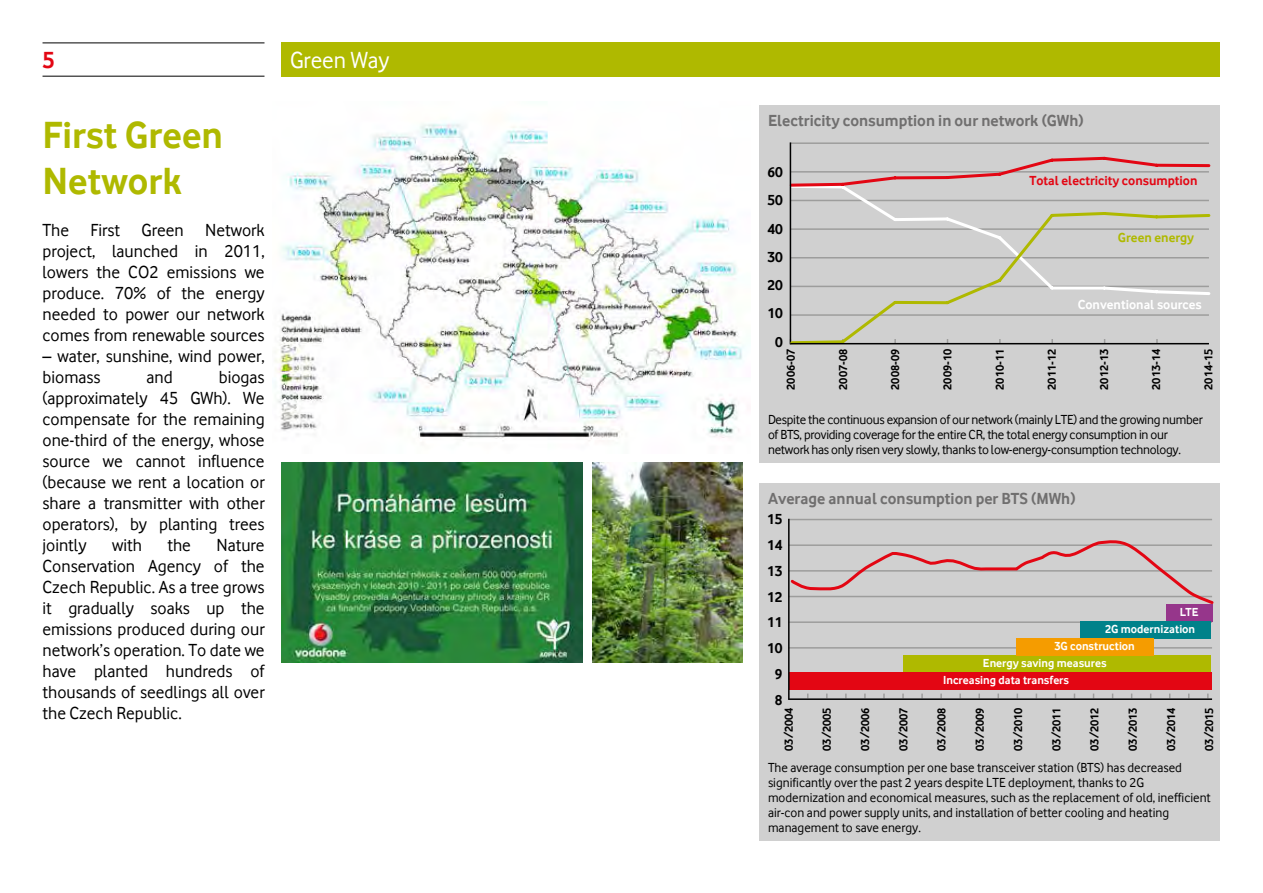
<style>
.page{position:relative;width:1263px;height:893px;background:#fff}
.page>*{position:absolute;margin:0;border:0;box-sizing:border-box;transform-origin:0 0}
.t1{font:700 39px/46.8px "Vodafone Rg";color:#afb900}
.t2{font:24px "Vodafone Rg";color:#fff}
.t3{font:700 24px "Vodafone Rg";color:#e30613}
.t4{font:18px/21px "Vodafone Rg";color:#000;text-align:justify}
.t5{font:700 16.5px "Vodafone Rg";color:#706f6f}
.t6{font:700 15px/25.8px "Vodafone Rg";color:#000;text-align:center}
.t7{font:13.5px/15px "Vodafone Rg";color:#000}
.t8{font:13.5px/15px "Vodafone Rg";letter-spacing:-.02em;color:#000}
.t9{font:700 13.5px "Vodafone Rg";color:#e30613}
.t10{font:700 13.5px "Vodafone Rg";color:#fff}
.t11{font:700 13.5px "Vodafone Rg";color:#afb900}
.t12{font:700 12px "Vodafone Rg";color:#000}
.t13{font:700 12px/17px "Vodafone Rg";color:#fff}
</style>
<div class="page">
<img style="left:274px;top:122px;width:471px;height:319px">
<img style="left:593px;top:463px;width:149px;height:199px">
<img style="left:281px;top:463px;width:301px;height:199px">
<div style="left:759px;top:106px;width:461px;height:357px;background:#d0d0d0"></div>
<div style="left:759px;top:484px;width:461px;height:357px;background:#d0d0d0"></div>
<hr style="left:43px;top:76px;width:221px;height:1px;background:#000">
<hr style="left:43px;top:43px;width:221px;height:1px;background:#000">
<div style="left:281px;top:43px;width:939px;height:34px;background:#afb900"></div>
<hr style="left:788px;top:519px;width:424px;height:1px;background:#9d9d9c">
<hr style="left:788px;top:621px;width:424px;height:2px;background:#9d9d9c">
<hr style="left:788px;top:647px;width:424px;height:2px;background:#9d9d9c">
<hr style="left:788px;top:673px;width:424px;height:1px;background:#9d9d9c">
<hr style="left:790px;top:142px;width:419px;height:2px;background:#9d9d9c">
<svg style="left:789px;top:188px;width:420px;height:22px"></svg>
<svg style="left:789px;top:155px;width:422px;height:33px"></svg>
<hr style="left:790px;top:142px;width:1px;height:202px;background:#000">
<hr style="left:789px;top:698px;width:423px;height:2px;background:#000">
<div style="left:1166px;top:604px;width:46px;height:17px;background:#96368b"></div>
<div style="left:1080px;top:621px;width:131px;height:17px;background:#00828a"></div>
<div style="left:904px;top:655px;width:307px;height:17px;background:#afb900"></div>
<div style="left:789px;top:672px;width:422px;height:17px;background:#e30613"></div>
<div style="left:1016px;top:638px;width:138px;height:17px;background:#f59c00"></div>
<svg style="left:789px;top:539px;width:425px;height:67px"></svg>
<hr style="left:788px;top:519px;width:1px;height:181px;background:#000">
<svg style="left:789px;top:210px;width:422px;height:135px"></svg>
<hr style="left:790px;top:343px;width:419px;height:1px;background:#000">
<h2 class="t3" style="left:43px;top:46px;width:14px">5</h2>
<h2 class="t2" style="left:290px;top:46px;width:101px">Green Way</h2>
<h1 class="t1" style="left:43px;top:111px;width:182px">First Green<br>Network</h1>
<p class="t4" style="left:43px;top:220px;width:224px">The First Green Network project, launched in 2011, lowers the CO2 emissions we produce. 70% of the energy needed to power our network comes from renewable sources</p>
<p class="t4" style="left:43px;top:346px;width:224px">– water, sunshine, wind power, biomass</p>
<p class="t4" style="left:43px;top:367px;width:224px;text-indent:176px">biogas (approximately 45 GWh). We compensate for the remaining one-third of the energy, whose source we cannot influence (because we rent a location or share a transmitter with other operators), by planting trees jointly</p>
<p class="t4" style="left:147px;top:367px;width:28px">and</p>
<p class="t4" style="left:43px;top:535px;width:224px;text-indent:174px">Nature Conservation Agency of the Czech Republic. As a tree grows it gradually soaks up the emissions produced during our network’s operation. To date we have planted hundreds of thousands of seedlings all over the Czech Republic.</p>
<p class="t4" style="left:112px;top:535px;width:31px">with</p>
<p class="t4" style="left:167px;top:535px;width:25px">the</p>
<p class="t5" style="left:768px;top:111px;width:317px">Electricity consumption in our network (GWh)</p>
<p class="t6" style="left:768px;top:157px;width:17px;line-height:28.3px">60<br>50<br>40<br>30<br>20<br>10<br>0</p>
<p class="t9" style="left:1029px;top:172px;width:170px">Total electricity consumption</p>
<p class="t11" style="left:1118px;top:230px;width:78px">Green energy</p>
<p class="t10" style="left:1078px;top:297px;width:126px">Conventional sources</p>
<p class="t12" style="left:784px;top:390px;width:42px;rotate:-90deg">2006-07</p>
<p class="t12" style="left:836px;top:390px;width:42px;rotate:-90deg">2007-08</p>
<p class="t12" style="left:888px;top:390px;width:42px;rotate:-90deg">2008-09</p>
<p class="t12" style="left:940px;top:390px;width:42px;rotate:-90deg">2009-10</p>
<p class="t12" style="left:993px;top:390px;width:42px;rotate:-90deg">2010-11</p>
<p class="t12" style="left:1045px;top:390px;width:42px;rotate:-90deg">2011-12</p>
<p class="t12" style="left:1097px;top:390px;width:42px;rotate:-90deg">2012-13</p>
<p class="t12" style="left:1149px;top:390px;width:42px;rotate:-90deg">2013-14</p>
<p class="t12" style="left:1201px;top:390px;width:42px;rotate:-90deg">2014-15</p>
<p class="t8" style="left:768px;top:412px;width:436px">Despite the continuous expansion of our network (mainly LTE) and the growing number of BTS, providing coverage for the entire CR, the total energy consumption in our network has only risen very slowly, thanks to low-energy-consumption technology.</p>
<p class="t5" style="left:768px;top:489px;width:309px">Average annual consumption per BTS (MWh)</p>
<p class="t6" style="left:767px;top:506px;width:17px">15<br>14<br>13<br>12<br>11<br>10<br>9<br>8</p>
<p class="t13" style="left:1180px;top:604px;width:20px">LTE</p>
<p class="t13" style="left:1054px;top:621px;width:142px;text-indent:51px">2G modernization<br>3G construction</p>
<p class="t13" style="left:943px;top:655px;width:165px;text-indent:40px">Energy saving measures<br>Increasing data transfers</p>
<p class="t12" style="left:782px;top:751px;width:45px;rotate:-90deg">03/2004</p>
<p class="t12" style="left:820px;top:751px;width:45px;rotate:-90deg">03/2005</p>
<p class="t12" style="left:858px;top:751px;width:45px;rotate:-90deg">03/2006</p>
<p class="t12" style="left:896px;top:751px;width:45px;rotate:-90deg">03/2007</p>
<p class="t12" style="left:935px;top:751px;width:45px;rotate:-90deg">03/2008</p>
<p class="t12" style="left:973px;top:751px;width:45px;rotate:-90deg">03/2009</p>
<p class="t12" style="left:1011px;top:751px;width:45px;rotate:-90deg">03/2010</p>
<p class="t12" style="left:1049px;top:751px;width:45px;rotate:-90deg">03/2011</p>
<p class="t12" style="left:1088px;top:751px;width:45px;rotate:-90deg">03/2012</p>
<p class="t12" style="left:1126px;top:751px;width:45px;rotate:-90deg">03/2013</p>
<p class="t12" style="left:1164px;top:751px;width:45px;rotate:-90deg">03/2014</p>
<p class="t12" style="left:1202px;top:751px;width:45px;rotate:-90deg">03/2015</p>
<p class="t7" style="left:768px;top:760px;width:444px">The average consumption per one base transceiver station (BTS) has decreased significantly over the past 2 years despite LTE deployment, thanks to 2G modernization and economical measures, such as the replacement of old, inefficient air-con and power supply units, and installation of better cooling and heating management to save energy.</p>
</div>
